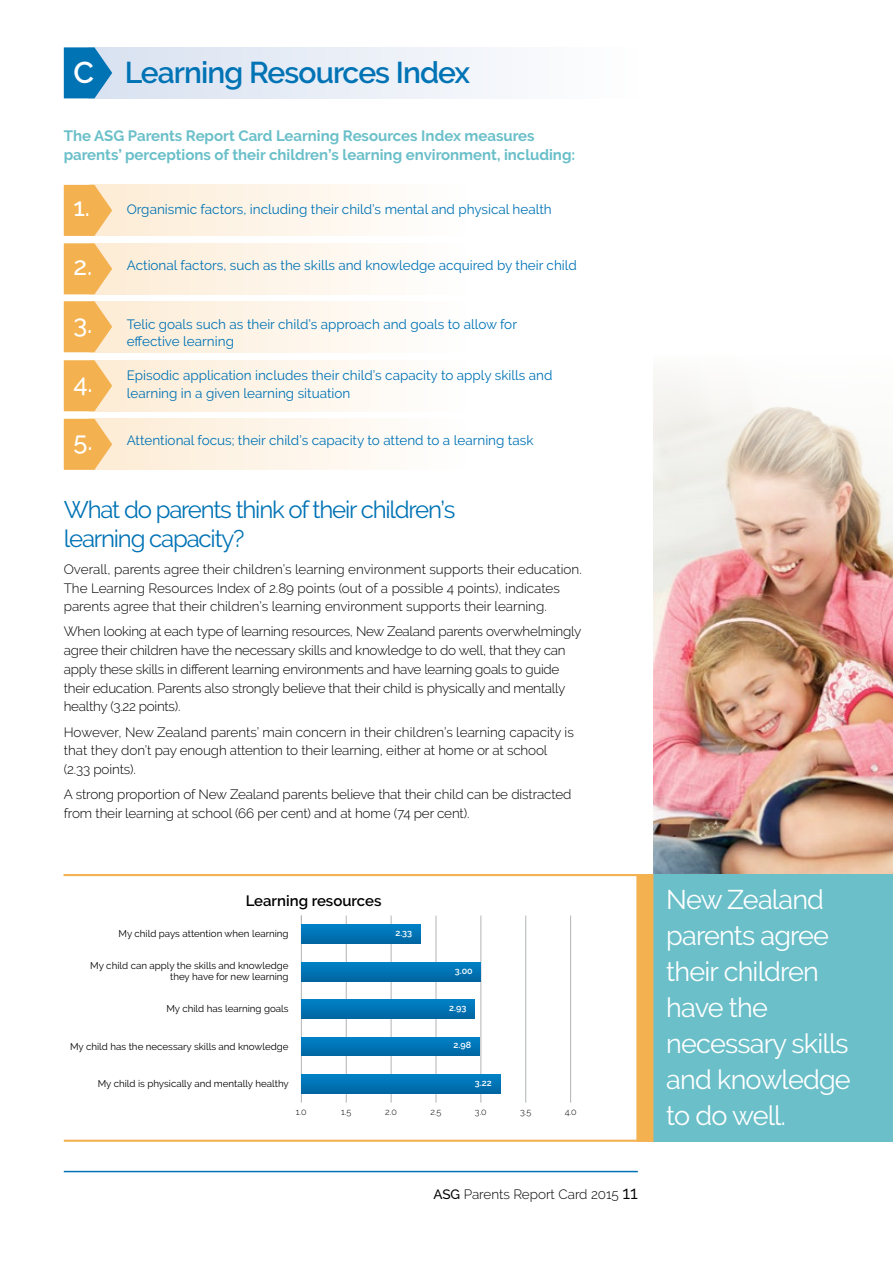
<style>
.page{position:relative;width:893px;height:1263px;background:#fff}
.page>*{position:absolute;margin:0;border:0;box-sizing:border-box;transform-origin:0 0}
.t1{font:600 30px "Raleway";letter-spacing:-.03em;color:#0073b5}
.t2{font:600 30px "Raleway";color:#fff}
.t3{font:27px/36px "Raleway";letter-spacing:-.03em;color:#fff}
.t4{font:500 25.5px "Raleway";color:#fff}
.t5{font:24px/28.5px "Raleway";letter-spacing:-.05em;color:#0073b5}
.t6{font:700 15px/19.5px "Raleway";color:#6abfc9}
.t7{font:600 15px "Raleway";color:#000}
.t8{font:300 13.5px/18.8px "Raleway";letter-spacing:-.01em;color:#000}
.t9{font:13.5px/17.2px "Raleway";color:#0073b5}
.t10{font:9.75px/11.7px "Raleway";color:#000;text-align:right}
.t11{font:300 9px "Raleway";color:#000}
.t12{font:600 9px "Raleway";color:#fff}
.s1{font-weight:500}
.s2{font-weight:400;font-size:18px}
</style>
<div class="page">
<img style="left:653px;top:380px;width:240px;height:494px">
<div style="left:89px;top:185px;width:377px;height:51px;background:linear-gradient(to right,#fdecd4,#fefefe)"></div>
<div style="left:89px;top:243px;width:377px;height:51px;background:linear-gradient(to right,#fdecd4,#fefefe)"></div>
<div style="left:89px;top:301px;width:377px;height:51px;background:linear-gradient(to right,#fdecd4,#fefefe)"></div>
<div style="left:89px;top:360px;width:377px;height:51px;background:linear-gradient(to right,#fdecd4,#fefefe)"></div>
<div style="left:89px;top:419px;width:377px;height:51px;background:linear-gradient(to right,#fdecd4,#fefefe)"></div>
<svg style="left:64px;top:185px;width:48px;height:51px;background:#f4bb68"></svg>
<svg style="left:64px;top:243px;width:48px;height:51px;background:#f4bb68"></svg>
<svg style="left:64px;top:301px;width:48px;height:51px;background:#f4bb68"></svg>
<svg style="left:64px;top:360px;width:48px;height:51px;background:#f4bb68"></svg>
<svg style="left:64px;top:419px;width:48px;height:51px;background:#f4bb68"></svg>
<div style="left:653px;top:874px;width:240px;height:268px;background:#6abfc9"></div>
<div style="left:636px;top:875px;width:17px;height:267px;background:#f3b150"></div>
<hr style="left:64px;top:874px;width:589px;height:2px;background:#f3b150">
<hr style="left:64px;top:1140px;width:589px;height:2px;background:#f3b150">
<div style="left:89px;top:47px;width:549px;height:51px;background:linear-gradient(to right,#d8e1f0,#fefefe)"></div>
<svg style="left:64px;top:47px;width:48px;height:51px;background:#2887c0"></svg>
<hr style="left:346px;top:915px;width:1px;height:188px;background:#b1b4b6">
<hr style="left:391px;top:915px;width:1px;height:188px;background:#b1b4b6">
<hr style="left:436px;top:915px;width:1px;height:188px;background:#b1b4b6">
<hr style="left:480px;top:915px;width:1px;height:188px;background:#b1b4b6">
<hr style="left:525px;top:915px;width:1px;height:188px;background:#b1b4b6">
<hr style="left:570px;top:915px;width:1px;height:188px;background:#b1b4b6">
<hr style="left:301px;top:915px;width:1px;height:188px;background:#b1b4b6">
<svg style="left:301px;top:925px;width:120px;height:19px;background:#0073b4"></svg>
<svg style="left:301px;top:962px;width:180px;height:19px;background:#0073b4"></svg>
<svg style="left:301px;top:1000px;width:174px;height:18px;background:#0073b4"></svg>
<svg style="left:301px;top:1037px;width:178px;height:19px;background:#0073b4"></svg>
<svg style="left:301px;top:1074px;width:200px;height:19px;background:#0074b5"></svg>
<hr style="left:64px;top:1171px;width:574px;height:1px;background:#0073b5">
<h1 class="t2" style="left:73px;top:55px;width:22px">C</h1>
<h1 class="t1" style="left:125px;top:55px;width:347px">Learning Resources Index</h1>
<p class="t6" style="left:64px;top:126px;width:513px">The ASG Parents Report Card Learning Resources Index measures parents’ perceptions of their children’s learning environment, including:</p>
<h3 class="t4" style="left:73px;top:193px;width:18px">1.</h3>
<h3 class="t4" style="left:73px;top:251px;width:20px">2.</h3>
<h3 class="t4" style="left:73px;top:309px;width:20px">3.</h3>
<h3 class="t4" style="left:73px;top:368px;width:21px">4.</h3>
<h3 class="t4" style="left:73px;top:426px;width:21px">5.</h3>
<p class="t9" style="left:127px;top:201px;width:426px">Organismic factors, including their child’s mental and physical health</p>
<p class="t9" style="left:127px;top:257px;width:452px">Actional factors, such as the skills and knowledge acquired by their child</p>
<p class="t9" style="left:127px;top:315px;width:392px">Telic goals such as their child’s approach and goals to allow for effective learning</p>
<p class="t9" style="left:127px;top:367px;width:427px">Episodic application includes their child’s capacity to apply skills and learning in a given learning situation</p>
<p class="t9" style="left:127px;top:432px;width:408px">Attentional focus; their child’s capacity to attend to a learning task</p>
<h3 class="t5" style="left:64px;top:495px;width:393px">What do parents think of their children’s learning capacity?</h3>
<p class="t8" style="left:64px;top:560px;width:519px">Overall, parents agree their children’s learning environment supports their education.<br>The Learning Resources Index of 2.89 points (out of a possible 4 points), indicates parents agree that their children’s learning environment supports their learning.</p>
<p class="t8" style="left:64px;top:622px;width:519px">When looking at each type of learning resources, New Zealand parents overwhelmingly agree their children have the necessary skills and knowledge to do well, that they can apply these skills in different learning environments and have learning goals to guide their education. Parents also strongly believe that their child is physically and mentally healthy (3.22 points).</p>
<p class="t8" style="left:64px;top:722px;width:512px">However, New Zealand parents’ main concern in their children’s learning capacity is that they don’t pay enough attention to their learning, either at home or at school (2.33 points).</p>
<p class="t8" style="left:64px;top:785px;width:509px">A strong proportion of New Zealand parents believe that their child can be distracted from their learning at school (66 per cent) and at home (74 per cent).</p>
<p class="t7" style="left:246px;top:892px;width:137px">Learning resources</p>
<p class="t10" style="left:118px;top:928px;width:172px">My child pays attention when learning</p>
<p class="t10" style="left:90px;top:959px;width:200px">My child can apply the skills and knowledge they have for new learning</p>
<p class="t10" style="left:166px;top:1003px;width:124px">My child has learning goals</p>
<p class="t10" style="left:70px;top:1040px;width:220px">My child has the necessary skills and knowledge</p>
<p class="t10" style="left:98px;top:1078px;width:193px">My child is physically and mentally healthy</p>
<p class="t12" style="left:395px;top:928px;width:18px">2.33</p>
<p class="t12" style="left:455px;top:965px;width:19px">3.00</p>
<p class="t12" style="left:449px;top:1002px;width:19px">2.93</p>
<p class="t12" style="left:454px;top:1040px;width:19px">2.98</p>
<p class="t12" style="left:475px;top:1078px;width:18px">3.22</p>
<p class="t11" style="left:296px;top:1106px;width:12px">1.0</p>
<p class="t11" style="left:341px;top:1106px;width:12px">1.5</p>
<p class="t11" style="left:385px;top:1106px;width:13px">2.0</p>
<p class="t11" style="left:430px;top:1106px;width:13px">2.5</p>
<p class="t11" style="left:475px;top:1106px;width:13px">3.0</p>
<p class="t11" style="left:520px;top:1106px;width:13px">3.5</p>
<p class="t11" style="left:565px;top:1106px;width:13px">4.0</p>
<p class="t8" style="left:433px;top:1185px;width:206px"><span class="s1">ASG</span> Parents Report Card 2015 <span class="s2">11</span></p>
<h2 class="t3" style="left:666px;top:881px;width:186px">New Zealand parents agree their children have the necessary skills and knowledge to do well.</h2>
</div>
